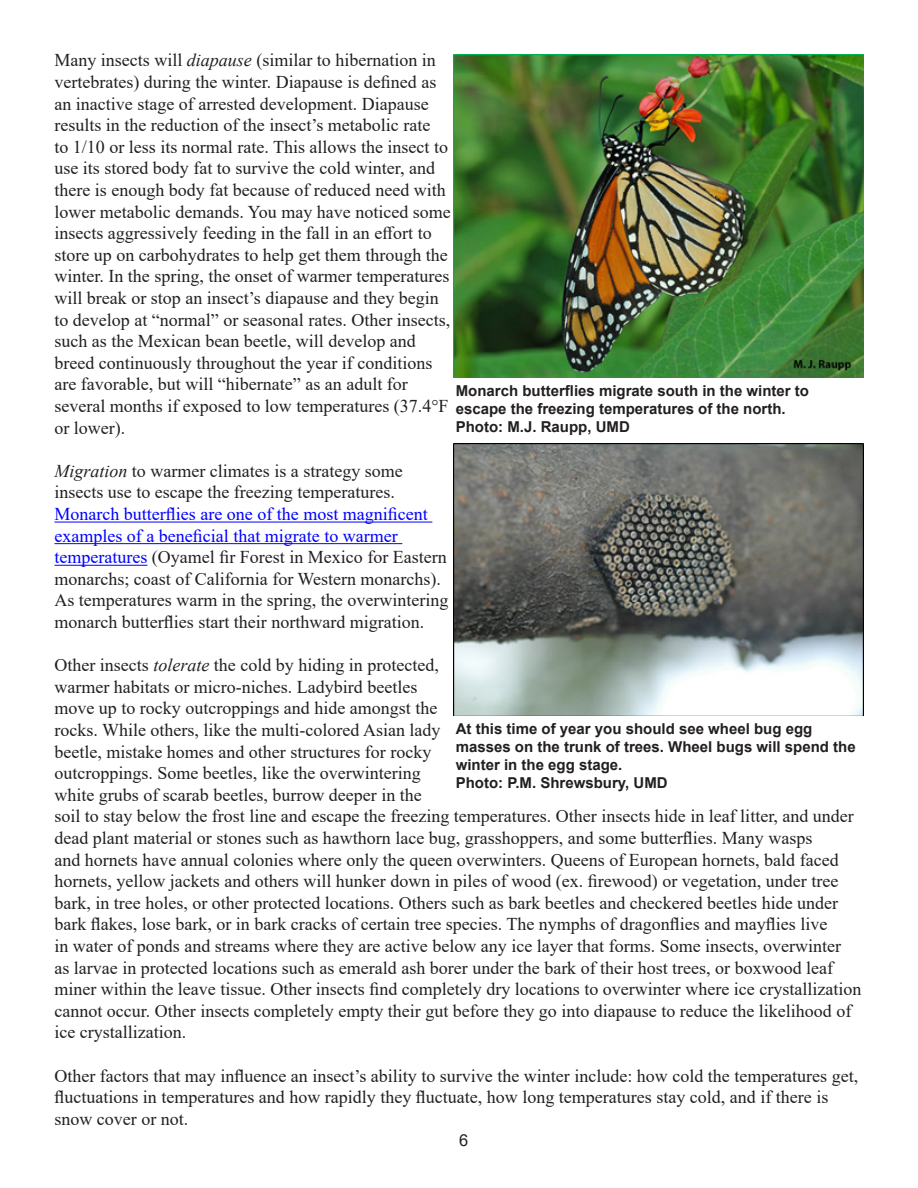
<style>
.page{position:relative;width:918px;height:1188px;background:#fff}
.page>*{position:absolute;margin:0;border:0;box-sizing:border-box;transform-origin:0 0}
.t1{font:18px/21.6px "Times New Roman";color:#231f20}
.t2{font:16.5px "Arial";color:#231f20}
.Photo_credit{font:700 15px/18px "Arial";color:#231f20}
.s1{font-style:italic}
.s2{color:#00f}
</style>
<div class="page">
<img style="left:453px;top:55px;width:411px;height:323px">
<hr style="left:54px;top:522px;width:378px;height:1px;background:#00f">
<hr style="left:54px;top:543px;width:348px;height:1px;background:#00f">
<hr style="left:54px;top:565px;width:93px;height:1px;background:#00f">
<img style="left:453px;top:443px;width:410px;height:273px">
<p class="t1" style="left:54px;top:49px;width:398px">Many insects will <span class="s1">diapause</span> (similar to hibernation in vertebrates) during the winter. Diapause is defined as an inactive stage of arrested development. Diapause results in the reduction of the insect’s metabolic rate<br>to 1/10 or less its normal rate. This allows the insect to use its stored body fat to survive the cold winter, and there is enough body fat because of reduced need with lower metabolic demands. You may have noticed some insects aggressively feeding in the fall in an effort to store up on carbohydrates to help get them through the winter. In the spring, the onset of warmer temperatures will break or stop an insect’s diapause and they begin to develop at “normal” or seasonal rates. Other insects, such as the Mexican bean beetle, will develop and breed continuously throughout the year if conditions are favorable, but will “hibernate” as an adult for several months if exposed to low temperatures (37.4°F or lower).</p>
<p class="t1" style="left:54px;top:460px;width:395px"><span class="s1">Migration</span> to warmer climates is a strategy some insects use to escape the freezing temperatures.<br><span class="s2">Monarch butterflies are one of the most magnificent examples of a beneficial that migrate to warmer temperatures</span> (Oyamel fir Forest in Mexico for Eastern monarchs; coast of California for Western monarchs).<br>As temperatures warm in the spring, the overwintering monarch butterflies start their northward migration.</p>
<p class="t1" style="left:54px;top:654px;width:808px">Other insects <span class="s1">tolerate</span> the cold by hiding in protected,<br>warmer habitats or micro-niches. Ladybird beetles<br>move up to rocky outcroppings and hide amongst the<br>rocks. While others, like the multi-colored Asian lady<br>beetle, mistake homes and other structures for rocky<br>outcroppings. Some beetles, like the overwintering<br>white grubs of scarab beetles, burrow deeper in the<br>soil to stay below the frost line and escape the freezing temperatures. Other insects hide in leaf litter, and under dead plant material or stones such as hawthorn lace bug, grasshoppers, and some butterflies. Many wasps<br>and hornets have annual colonies where only the queen overwinters. Queens of European hornets, bald faced hornets, yellow jackets and others will hunker down in piles of wood (ex. firewood) or vegetation, under tree bark, in tree holes, or other protected locations. Others such as bark beetles and checkered beetles hide under bark flakes, lose bark, or in bark cracks of certain tree species. The nymphs of dragonflies and mayflies live<br>in water of ponds and streams where they are active below any ice layer that forms. Some insects, overwinter<br>as larvae in protected locations such as emerald ash borer under the bark of their host trees, or boxwood leaf miner within the leave tissue. Other insects find completely dry locations to overwinter where ice crystallization cannot occur. Other insects completely empty their gut before they go into diapause to reduce the likelihood of ice crystallization.</p>
<p class="t1" style="left:54px;top:1064px;width:805px">Other factors that may influence an insect’s ability to survive the winter include: how cold the temperatures get, fluctuations in temperatures and how rapidly they fluctuate, how long temperatures stay cold, and if there is snow cover or not.</p>
<p class="Photo_credit" style="left:456px;top:382px;width:355px">Monarch butterflies migrate south in the winter to</p>
<p class="Photo_credit" style="left:456px;top:400px;width:332px">escape the freezing temperatures of the north.</p>
<p class="Photo_credit" style="left:456px;top:418px;width:176px">Photo: M.J. Raupp, UMD</p>
<p class="Photo_credit" style="left:456px;top:720px;width:402px">At this time of year you should see wheel bug egg masses on the trunk of trees. Wheel bugs will spend the winter in the egg stage.</p>
<p class="Photo_credit" style="left:456px;top:774px;width:213px">Photo: P.M. Shrewsbury, UMD</p>
<p class="t2" style="left:459px;top:1129px;width:11px">6</p>
</div>
